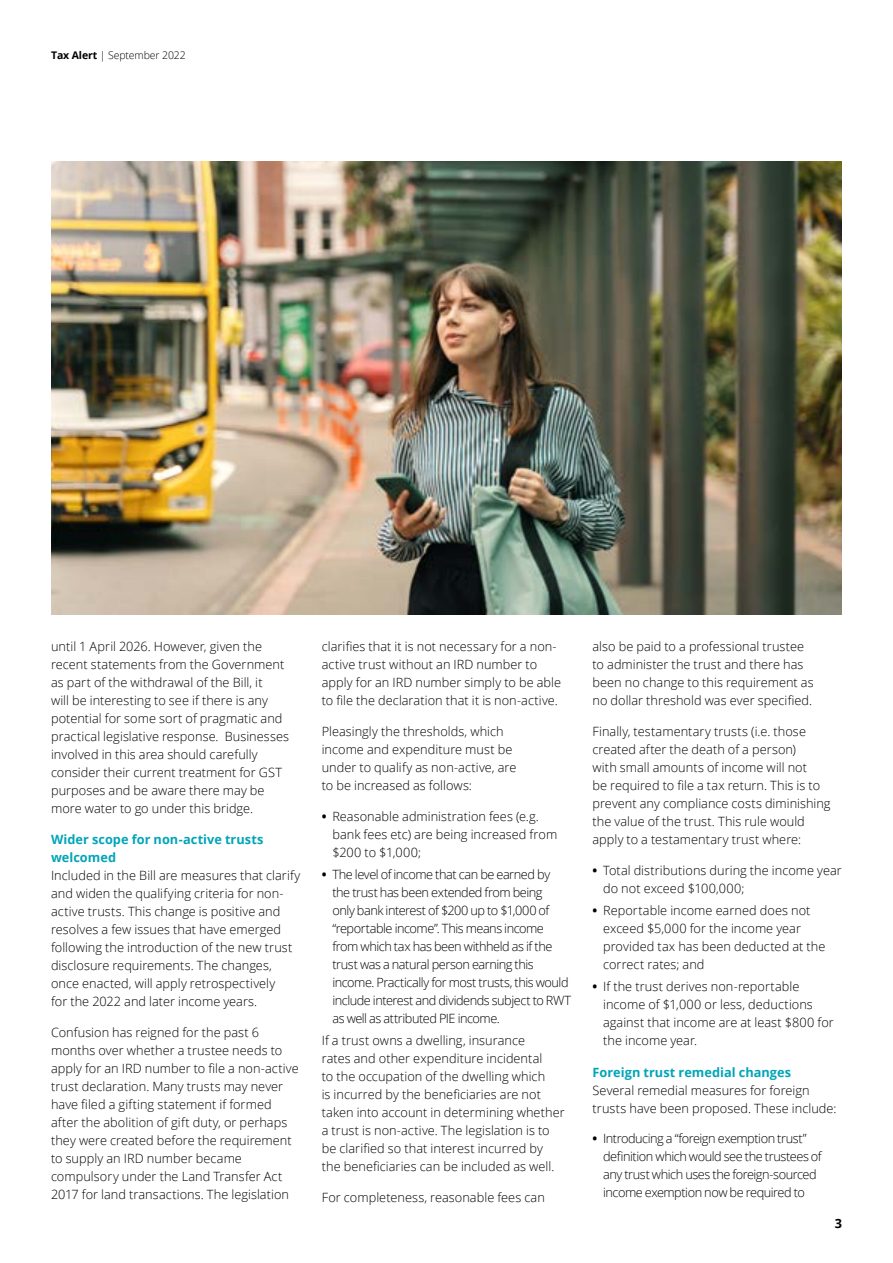
<style>
.page{position:relative;width:893px;height:1263px;background:#fff}
.page>*{position:absolute;margin:0;border:0;box-sizing:border-box;transform-origin:0 0}
.t1{font:300 12.75px/18px "Open Sans";color:#000}
.t2{font:300 12.75px/18px "Open Sans";letter-spacing:-.035em;color:#000}
.t3{font:700 12.75px/18px "Open Sans";letter-spacing:.005em;color:#00a5b8}
.t4{font:700 12.75px "Open Sans";color:#000}
.t5{font:300 10.5px "Open Sans";letter-spacing:-.01em;color:#000}
.s1{font-weight:700}
</style>
<div class="page">
<img style="left:51px;top:161px;width:791px;height:453px">
<p class="t5" style="left:51px;top:48px;width:136px"><span class="s1">Tax Alert</span> | September 2022</p>
<p class="t1" style="left:51px;top:637px;width:240px">until 1 April 2026. However, given the recent statements from the Government as part of the withdrawal of the Bill, it<br>will be interesting to see if there is any potential for some sort of pragmatic and practical legislative response. Businesses involved in this area should carefully consider their current treatment for GST purposes and be aware there may be more water to go under this bridge.</p>
<p class="t3" style="left:51px;top:830px;width:214px">Wider scope for non-active trusts welcomed</p>
<p class="t1" style="left:51px;top:866px;width:251px">Included in the Bill are measures that clarify and widen the qualifying criteria for non&shy;active trusts. This change is positive and resolves a few issues that have emerged following the introduction of the new trust disclosure requirements. The changes, once enacted, will apply retrospectively<br>for the 2022 and later income years.</p>
<p class="t1" style="left:51px;top:1023px;width:249px">Confusion has reigned for the past 6 months over whether a trustee needs to apply for an IRD number to file a non-active trust declaration. Many trusts may never have filed a gifting statement if formed after the abolition of gift duty, or perhaps they were created before the requirement to supply an IRD number became compulsory under the Land Transfer Act 2017 for land transactions. The legislation</p>
<p class="t1" style="left:322px;top:637px;width:241px">clarifies that it is not necessary for a non&shy;active trust without an IRD number to apply for an IRD number simply to be able to file the declaration that it is non-active.</p>
<p class="t1" style="left:322px;top:722px;width:196px">Pleasingly the thresholds, which income and expenditure must be under to qualify as non-active, are to be increased as follows:</p>
<p class="t1" style="left:332px;top:807px;width:226px;text-indent:-11px"><span class="s1">•</span> Reasonable administration fees (e.g. bank fees etc) are being increased from $200 to $1,000;</p>
<p class="t2" style="left:332px;top:865px;width:240px;text-indent:-11px"><span class="s1">•</span> The level of income that can be earned by the trust has been extended from being<br>only bank interest of $200 up to $1,000 of “reportable income”. This means income from which tax has been withheld as if the trust was a natural person earning this income. Practically for most trusts, this would include interest and dividends subject to RWT as well as attributed PIE income.</p>
<p class="t1" style="left:322px;top:1031px;width:244px">If a trust owns a dwelling, insurance<br>rates and other expenditure incidental<br>to the occupation of the dwelling which<br>is incurred by the beneficiaries are not taken into account in determining whether a trust is non-active. The legislation is to be clarified so that interest incurred by the beneficiaries can be included as well.</p>
<p class="t1" style="left:322px;top:1188px;width:225px">For completeness, reasonable fees can</p>
<p class="t1" style="left:592px;top:637px;width:223px">also be paid to a professional trustee to administer the trust and there has been no change to this requirement as no dollar threshold was ever specified.</p>
<p class="t1" style="left:592px;top:722px;width:240px">Finally, testamentary trusts (i.e. those created after the death of a person)<br>with small amounts of income will not<br>be required to file a tax return. This is to prevent any compliance costs diminishing the value of the trust. This rule would apply to a testamentary trust where:</p>
<p class="t1" style="left:603px;top:861px;width:240px;text-indent:-11px"><span class="s1">•</span> Total distributions during the income year do not exceed $100,000;</p>
<p class="t1" style="left:603px;top:901px;width:224px;text-indent:-11px"><span class="s1">•</span> Reportable income earned does not exceed $5,000 for the income year provided tax has been deducted at the correct rates; and</p>
<p class="t1" style="left:603px;top:977px;width:232px;text-indent:-11px"><span class="s1">•</span> If the trust derives non-reportable income of $1,000 or less, deductions against that income are at least $800 for the income year.</p>
<p class="t3" style="left:592px;top:1062px;width:200px">Foreign trust remedial changes</p>
<p class="t1" style="left:592px;top:1080px;width:245px">Several remedial measures for foreign trusts have been proposed. These include:</p>
<p class="t2" style="left:603px;top:1129px;width:220px;text-indent:-11px"><span class="s1">•</span> Introducing a “foreign exemption trust” definition which would see the trustees of any trust which uses the foreign-sourced income exemption now be required to</p>
<p class="t4" style="left:835px;top:1214px;width:9px">3</p>
</div>
